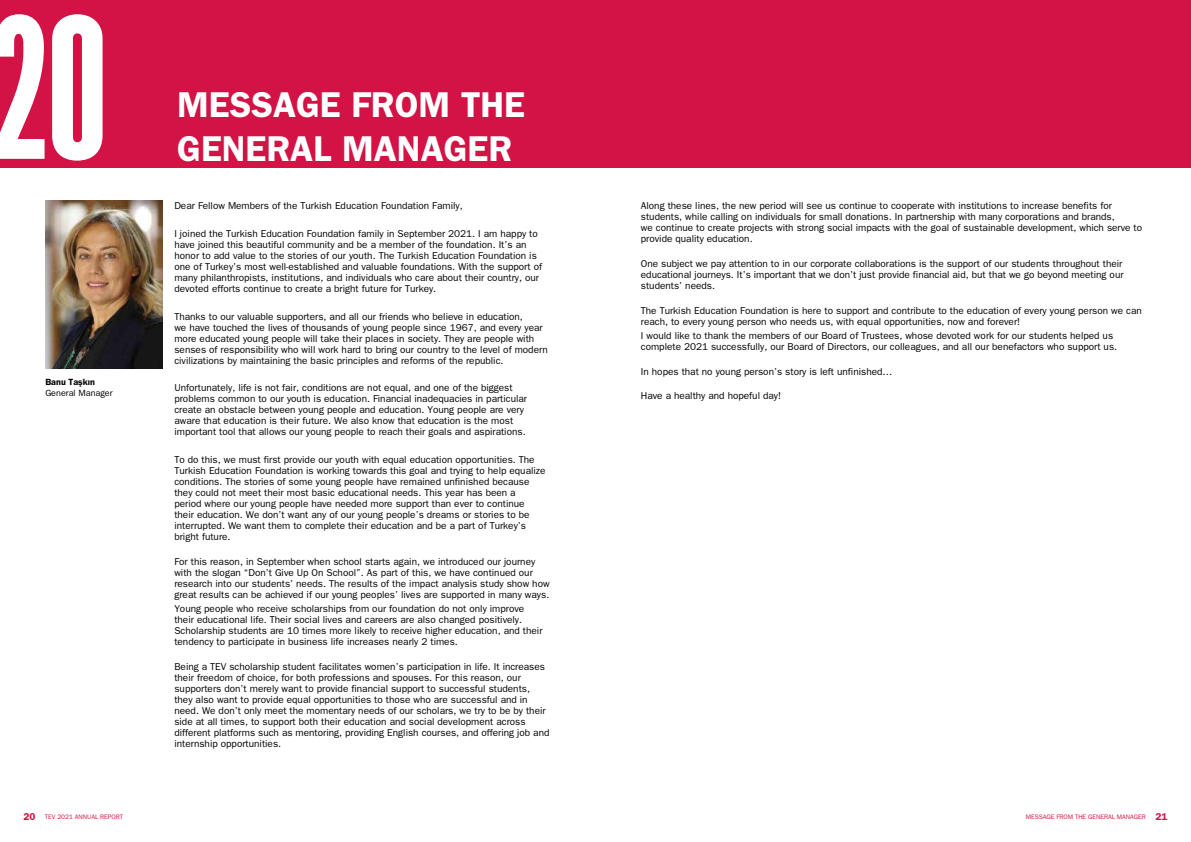
<style>
.page{position:relative;width:1191px;height:842px;background:#fff}
.page>*{position:absolute;margin:0;border:0;box-sizing:border-box;transform-origin:0 0}
.t1{font:700 200px "Flama Ultracondensed";color:#fff}
.t2{font:36px "Franklin Gothic T Bold";color:#fff}
.t3{font:10px/11px "Franklin Gothic";color:#000}
.t4{font:10px "Franklin Gothic T Bold";color:#d31245}
.t5{font:9px "Franklin Gothic";color:#000}
.t6{font:9px "Franklin Gothic T Bold";color:#000}
.t7{font:6.5px "Franklin Gothic";color:#d31245}
.s1{font-family:"Franklin Gothic T Bold";font-size:10px}
</style>
<div class="page">
<div style="left:0;top:0;width:1191px;height:168px;background:#d31245"></div>
<img style="left:45px;top:200px;width:117px;height:169px">
<h1 class="t1" style="left:-9px;top:-35px;width:118px">20</h1>
<p class="t6" style="left:45px;top:377px;width:51px">Banu Taşkın</p>
<p class="t5" style="left:45px;top:388px;width:69px">General Manager</p>
<h2 class="t2" style="left:177px;top:84px;width:349px">MESSAGE FROM THE</h2>
<h2 class="t2" style="left:177px;top:127px;width:336px">GENERAL MANAGER</h2>
<p class="t3" style="left:174px;top:200px;width:290px">Dear Fellow Members of the Turkish Education Foundation Family,</p>
<p class="t3" style="left:174px;top:228px;width:369px">I joined the Turkish Education Foundation family in September 2021. I am happy to have joined this beautiful community and be a member of the foundation. It’s an honor to add value to the stories of our youth. The Turkish Education Foundation is one of Turkey’s most well-established and valuable foundations. With the support of many philanthropists, institutions, and individuals who care about their country, our devoted efforts continue to create a bright future for Turkey.</p>
<p class="t3" style="left:174px;top:311px;width:375px">Thanks to our valuable supporters, and all our friends who believe in education,<br>we have touched the lives of thousands of young people since 1967, and every year more educated young people will take their places in society. They are people with senses of responsibility who will work hard to bring our country to the level of modern civilizations by maintaining the basic principles and reforms of the republic.</p>
<p class="t3" style="left:174px;top:382px;width:354px">Unfortunately, life is not fair, conditions are not equal, and one of the biggest problems common to our youth is education. Financial inadequacies in particular create an obstacle between young people and education. Young people are very aware that education is their future. We also know that education is the most important tool that allows our young people to reach their goals and aspirations.</p>
<p class="t3" style="left:174px;top:454px;width:373px">To do this, we must first provide our youth with equal education opportunities. The Turkish Education Foundation is working towards this goal and trying to help equalize conditions. The stories of some young people have remained unfinished because they could not meet their most basic educational needs. This year has been a<br>period where our young people have needed more support than ever to continue their education. We don’t want any of our young people’s dreams or stories to be interrupted. We want them to complete their education and be a part of Turkey’s bright future.</p>
<p class="t3" style="left:174px;top:556px;width:377px">For this reason, in September when school starts again, we introduced our journey with the slogan “Don’t Give Up On School”. As part of this, we have continued our research into our students’ needs. The results of the impact analysis study show how great results can be achieved if our young peoples’ lives are supported in many ways.</p>
<p class="t3" style="left:174px;top:603px;width:370px">Young people who receive scholarships from our foundation do not only improve their educational life. Their social lives and careers are also changed positively.<br>Scholarship students are 10 times more likely to receive higher education, and their tendency to participate in business life increases nearly 2 times.</p>
<p class="t3" style="left:174px;top:660px;width:377px">Being a TEV scholarship student facilitates women’s participation in life. It increases their freedom of choice, for both professions and spouses. For this reason, our supporters don’t merely want to provide financial support to successful students, they also want to provide equal opportunities to those who are successful and in need. We don’t only meet the momentary needs of our scholars, we try to be by their side at all times, to support both their education and social development across different platforms such as mentoring, providing English courses, and offering job and internship opportunities.</p>
<p class="t3" style="left:641px;top:200px;width:503px">Along these lines, the new period will see us continue to cooperate with institutions to increase benefits for students, while calling on individuals for small donations. In partnership with many corporations and brands,<br>we continue to create projects with strong social impacts with the goal of sustainable development, which serve to provide quality education.</p>
<p class="t3" style="left:641px;top:258px;width:484px;text-align:justify">One subject we pay attention to in our corporate collaborations is the support of our students throughout their educational journeys. It’s important that we don’t just provide financial aid, but that we go beyond meeting our students’ needs.</p>
<p class="t3" style="left:641px;top:305px;width:502px">The Turkish Education Foundation is here to support and contribute to the education of every young person we can reach, to every young person who needs us, with equal opportunities, now and forever!</p>
<p class="t3" style="left:641px;top:330px;width:478px">I would like to thank the members of our Board of Trustees, whose devoted work for our students helped us complete 2021 successfully, our Board of Directors, our colleagues, and all our benefactors who support us.</p>
<p class="t3" style="left:641px;top:365px;width:253px">In hopes that no young person’s story is left unfinished…</p>
<p class="t3" style="left:641px;top:390px;width:142px">Have a healthy and hopeful day!</p>
<p class="t7" style="left:24px;top:813px;width:101px"><span class="s1">20</span> TEV 2021 ANNUAL REPORT</p>
<p class="t4" style="left:1155px;top:810px;width:13px">21</p>
<p class="t7" style="left:1025px;top:813px;width:121px">MESSAGE FROM THE GENERAL MANAGER</p>
</div>
